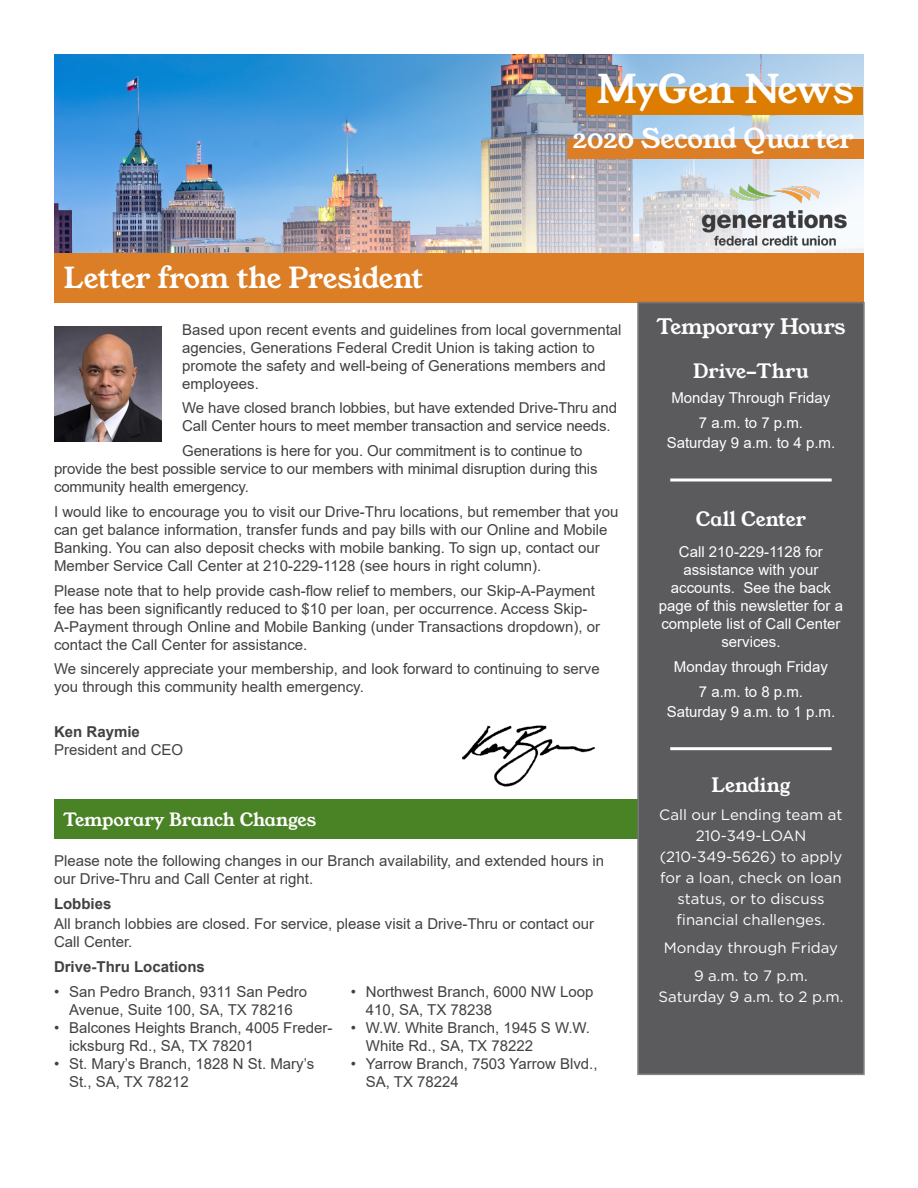
<style>
.page{position:relative;width:918px;height:1188px;background:#fff}
.page>*{position:absolute;margin:0;border:0;box-sizing:border-box;transform-origin:0 0}
.t1{font:39px "Young Serif";letter-spacing:-.005em;color:#fff}
.t2{font:28.5px "Young Serif";letter-spacing:-.01em;color:#fff}
.t3{font:27px "Young Serif";letter-spacing:-.005em;color:#fff}
.t4{font:21px "Young Serif";letter-spacing:-.01em;color:#fff}
.t5{font:19.5px "Young Serif";color:#fff}
.t6{font:18px "Young Serif";letter-spacing:-.01em;color:#fff}
.t7{font:15px/18px "Arial";color:#414042}
.t8{font:15px/18px "Arial";color:#fff;text-align:center}
.t9{font:15px/21px "Gotham";color:#fff;text-align:center}
.t10{font:700 15px "Arial";color:#414042}
</style>
<div class="page">
<div style="left:54px;top:253px;width:810px;height:50px;background:#dc7e26"></div>
<div style="left:54px;top:799px;width:583px;height:40px;background:#4a8325"></div>
<div style="left:637px;top:302px;width:228px;height:773px;background:#5b5a5c;border:2px solid #717073"></div>
<img style="left:54px;top:54px;width:810px;height:199px">
<img style="left:702px;top:179px;width:147px;height:72px">
<img style="left:54px;top:327px;width:108px;height:114px">
<div style="left:567px;top:140px;width:297px;height:19px;background:#dc7e26"></div>
<img style="left:462px;top:725px;width:133px;height:62px">
<div style="left:586px;top:87px;width:277px;height:28px;background:#dc7c01"></div>
<svg style="left:670px;top:478px;width:162px;height:4px"></svg>
<hr style="left:670px;top:747px;width:162px;height:3px;background:#fff">
<p class="t1" style="left:597px;top:62px;width:258px">MyGen News</p>
<p class="t2" style="left:64px;top:258px;width:361px">Letter from the President</p>
<p class="t3" style="left:573px;top:120px;width:283px">2020 Second Quarter</p>
<p class="t7" style="left:182px;top:320px;width:441px">Based upon recent events and guidelines from local governmental agencies, Generations Federal Credit Union is taking action to promote the safety and well-being of Generations members and employees.</p>
<p class="t7" style="left:182px;top:399px;width:436px">We have closed branch lobbies, but have extended Drive-Thru and<br>Call Center hours to meet member transaction and service needs.</p>
<p class="t7" style="left:54px;top:442px;width:545px;text-indent:128px">Generations is here for you. Our commitment is to continue to provide the best possible service to our members with minimal disruption during this community health emergency.</p>
<p class="t7" style="left:54px;top:502px;width:566px">I would like to encourage you to visit our Drive-Thru locations, but remember that you can get balance information, transfer funds and pay bills with our Online and Mobile Banking. You can also deposit checks with mobile banking. To sign up, contact our Member Service Call Center at 210-229-1128 (see hours in right column).</p>
<p class="t7" style="left:54px;top:581px;width:548px">Please note that to help provide cash-flow relief to members, our Skip-A-Payment fee has been significantly reduced to $10 per loan, per occurrence. Access Skip-A-Payment through Online and Mobile Banking (under Transactions dropdown), or contact the Call Center for assistance.</p>
<p class="t7" style="left:54px;top:660px;width:547px">We sincerely appreciate your membership, and look forward to continuing to serve you through this community health emergency.</p>
<p class="t10" style="left:54px;top:721px;width:87px">Ken Raymie</p>
<p class="t7" style="left:54px;top:741px;width:131px">President and CEO</p>
<p class="t6" style="left:63px;top:807px;width:255px">Temporary Branch Changes</p>
<p class="t7" style="left:54px;top:852px;width:552px">Please note the following changes in our Branch availability, and extended hours in our Drive-Thru and Call Center at right.</p>
<p class="t10" style="left:54px;top:893px;width:59px">Lobbies</p>
<p class="t7" style="left:54px;top:915px;width:542px">All branch lobbies are closed. For service, please visit a Drive-Thru or contact our<br>Call Center.</p>
<p class="t10" style="left:54px;top:956px;width:152px">Drive-Thru Locations</p>
<p class="t7" style="left:54px;top:983px;width:255px;text-align:center">• San Pedro Branch, 9311 San Pedro<br>Avenue, Suite 100, SA, TX 78216</p>
<p class="t7" style="left:69px;top:1019px;width:265px;text-indent:-15px">• Balcones Heights Branch, 4005 Freder&shy;icksburg Rd., SA, TX 78201</p>
<p class="t7" style="left:69px;top:1055px;width:247px;text-indent:-15px">• St. Mary’s Branch, 1828 N St. Mary’s<br>St., SA, TX 78212</p>
<p class="t7" style="left:366px;top:983px;width:229px;text-indent:-15px">• Northwest Branch, 6000 NW Loop<br>410, SA, TX 78238</p>
<p class="t7" style="left:366px;top:1019px;width:226px;text-indent:-15px">• W.W. White Branch, 1945 S W.W.<br>White Rd., SA, TX 78222</p>
<p class="t7" style="left:366px;top:1055px;width:233px;text-indent:-15px">• Yarrow Branch, 7503 Yarrow Blvd.,<br>SA, TX 78224</p>
<p class="t4" style="left:656px;top:312px;width:191px">Temporary Hours</p>
<p class="t5" style="left:693px;top:358px;width:117px">Drive-Thru</p>
<p class="t8" style="left:671px;top:388px;width:160px">Monday Through Friday</p>
<p class="t8" style="left:699px;top:413px;width:106px">7 a.m. to 7 p.m.</p>
<p class="t8" style="left:667px;top:434px;width:170px">Saturday 9 a.m. to 4 p.m.</p>
<p class="t5" style="left:696px;top:505px;width:112px">Call Center</p>
<p class="t8" style="left:659px;top:543px;width:186px">Call 210-229-1128 for assistance with your accounts. See the back page of this newsletter for a complete list of Call Center services.</p>
<p class="t8" style="left:674px;top:658px;width:156px">Monday through Friday</p>
<p class="t8" style="left:699px;top:682px;width:106px">7 a.m. to 8 p.m.</p>
<p class="t8" style="left:667px;top:703px;width:170px">Saturday 9 a.m. to 1 p.m.</p>
<p class="t5" style="left:712px;top:772px;width:80px">Lending</p>
<p class="t9" style="left:659px;top:804px;width:185px">Call our Lending team at<br>210-349-LOAN</p>
<p class="t9" style="left:660px;top:846px;width:184px">(210-349-5626) to apply for a loan, check on loan status, or to discuss financial challenges.</p>
<p class="t9" style="left:664px;top:937px;width:176px">Monday through Friday</p>
<p class="t9" style="left:694px;top:964px;width:115px">9 a.m. to 7 p.m.</p>
<p class="t9" style="left:659px;top:985px;width:186px">Saturday 9 a.m. to 2 p.m.</p>
</div>
